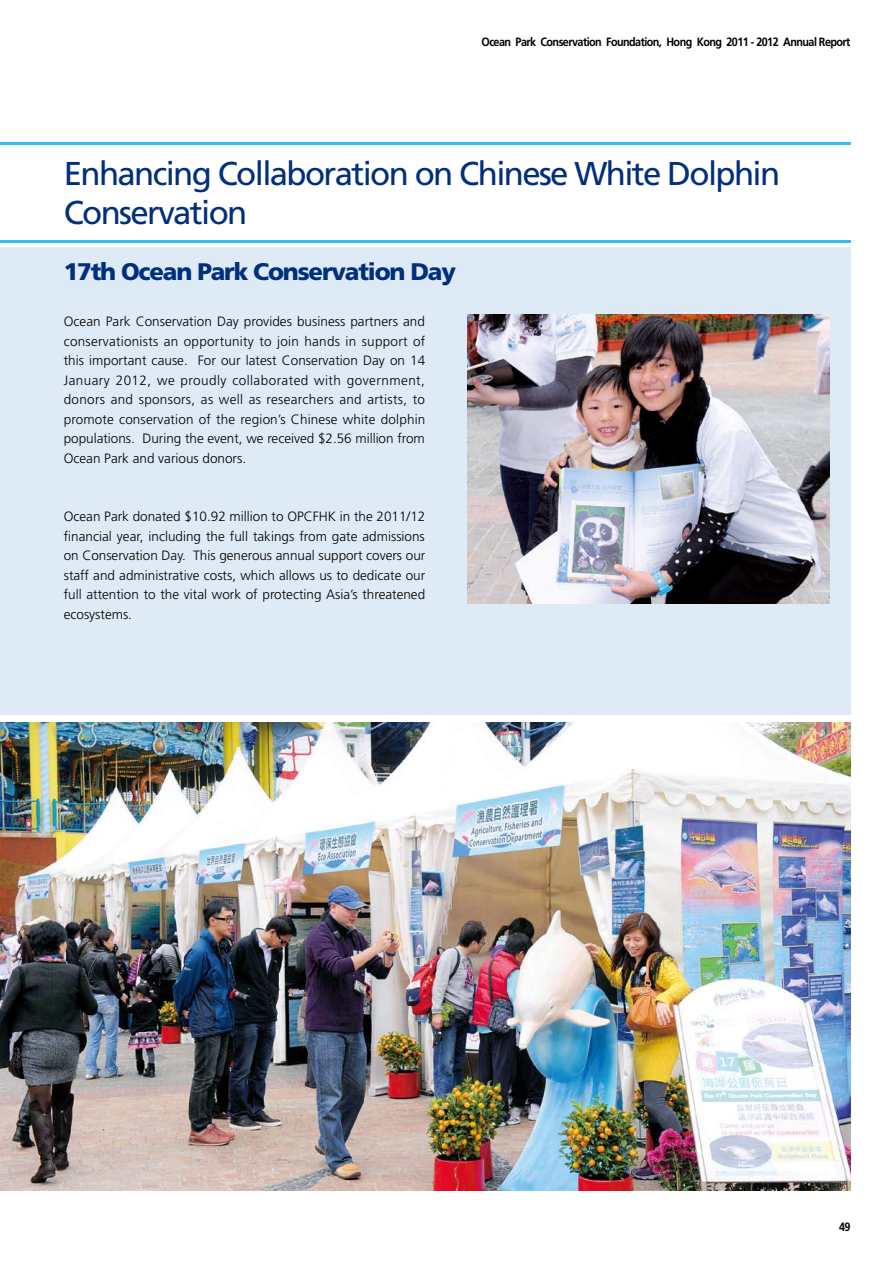
<style>
.page{position:relative;width:893px;height:1263px;background:#fff}
.page>*{position:absolute;margin:0;border:0;box-sizing:border-box;transform-origin:0 0}
.t1{font:33px/39px "Frutiger";letter-spacing:-.05em;color:#002f7b}
.t2{font:900 24px "Frutiger";letter-spacing:-.05em;color:#002f7b}
.t3{font:300 13.5px/19.5px "Frutiger";color:#000;text-align:justify}
.t4{font:700 12px "Frutiger";letter-spacing:-.05em;color:#000;scale:.9 1}
</style>
<div class="page">
<hr style="left:0;top:142px;width:850px;height:3px;background:#36bef0">
<hr style="left:0;top:240px;width:850px;height:2px;background:#36bef0">
<div style="left:0;top:247px;width:850px;height:467px;background:#dfeaf7"></div>
<img style="left:468px;top:315px;width:361px;height:289px">
<img style="left:0;top:723px;width:850px;height:468px">
<p class="t4" style="left:481px;top:35px;width:411px">Ocean Park Conservation Foundation, Hong Kong 2011 - 2012 Annual Report</p>
<h1 class="t1" style="left:64px;top:155px;width:718px">Enhancing Collaboration on Chinese White Dolphin<br>Conservation</h1>
<h2 class="t2" style="left:64px;top:257px;width:394px">17th Ocean Park Conservation Day</h2>
<p class="t3" style="left:64px;top:312px;width:363px">Ocean Park Conservation Day provides business partners and conservationists an opportunity to join hands in support of this important cause. For our latest Conservation Day on 14<br>January 2012, we proudly collaborated with government, donors and sponsors, as well as researchers and artists, to promote conservation of the region’s Chinese white dolphin populations. During the event, we received $2.56 million from Ocean Park and various donors.</p>
<p class="t3" style="left:64px;top:507px;width:363px">Ocean Park donated $10.92 million to OPCFHK in the 2011/12 financial year, including the full takings from gate admissions on Conservation Day. This generous annual support covers our staff and administrative costs, which allows us to dedicate our full attention to the vital work of protecting Asia’s threatened ecosystems.</p>
<p class="t4" style="left:839px;top:1219px;width:14px">49</p>
</div>
